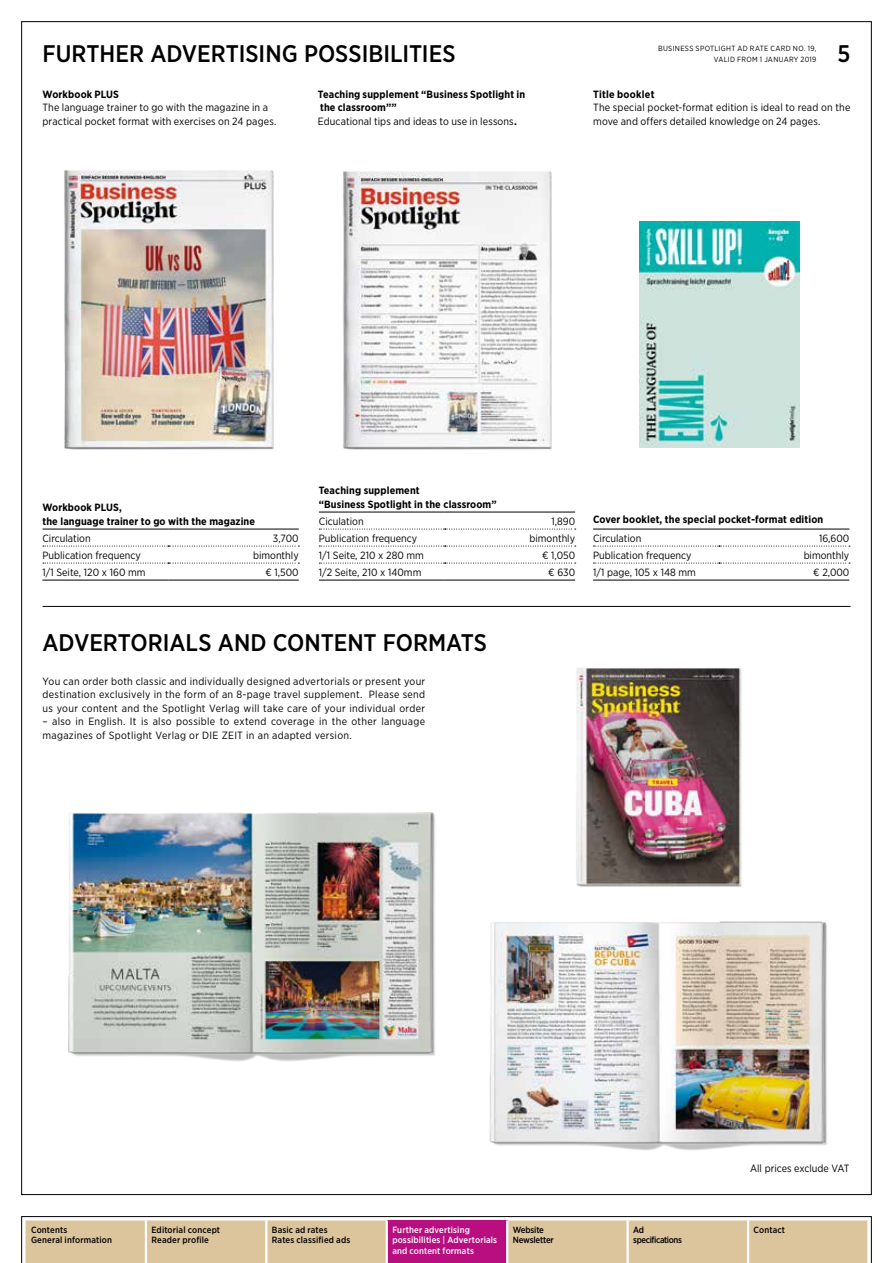
<style>
.page{position:relative;width:893px;height:1263px;background:#fff}
.page>*{position:absolute;margin:0;border:0;box-sizing:border-box;transform-origin:0 0}
.t1{font:500 24px "Gotham Narrow";color:#000}
.t2{font:10.5px/13.5px "Gotham Narrow";letter-spacing:.005em;color:#000}
.t3{font:700 10.5px/13.5px "Gotham Narrow";letter-spacing:.01em;color:#000}
.t4{font:10.5px/13.5px "Gotham Narrow";letter-spacing:.025em;color:#000}
.t5{font:500 9px/10.8px "Gotham Narrow";letter-spacing:.01em;color:#000}
.t6{font:500 9px/10.8px "Gotham Narrow";letter-spacing:.015em;color:#fff}
.t7{font:500 9px/10.8px "Gotham Narrow";letter-spacing:-.02em;color:#000}
.t8{font:500 9px/10.8px "Gotham Narrow";letter-spacing:-.045em;color:#000}
.t9{font:7.5px/10.5px "Gotham Narrow";letter-spacing:.04em;color:#000;text-align:right}
.s1{font-weight:400}
</style>
<div class="page">
<svg style="left:21px;top:1216px;width:851px;height:47px;background:#d9c3a1"></svg>
<div style="left:387px;top:1220px;width:120px;height:43px;background:#b80e80"></div>
<hr style="left:145px;top:1220px;width:2px;height:43px;background:#fff">
<hr style="left:265px;top:1220px;width:2px;height:43px;background:#fff">
<hr style="left:386px;top:1220px;width:2px;height:43px;background:#fff">
<hr style="left:506px;top:1220px;width:2px;height:43px;background:#fff">
<hr style="left:626px;top:1220px;width:3px;height:43px;background:#fff">
<hr style="left:747px;top:1220px;width:2px;height:43px;background:#fff">
<hr style="left:867px;top:1220px;width:3px;height:43px;background:#fff">
<img style="left:21px;top:21px;width:851px;height:1174px">
<h1 class="t1" style="left:43px;top:38px;width:415px">FURTHER ADVERTISING POSSIBILITIES</h1>
<p class="t3" style="left:43px;top:87px;width:78px">Workbook PLUS</p>
<p class="t2" style="left:43px;top:101px;width:235px">The language trainer to go with the magazine in a practical pocket format with exercises on 24 pages.</p>
<p class="t9" style="left:658px;top:43px;width:160px">BUSINESS SPOTLIGHT AD RATE CARD NO. 19,<br>VALID FROM 1 JANUARY 2019</p>
<h1 class="t1" style="left:837px;top:38px;width:14px">5</h1>
<p class="t3" style="left:318px;top:87px;width:209px">Teaching supplement “Business Spotlight in the classroom””<br><span class="s1">Educational tips and ideas to use in lessons</span>.</p>
<p class="t3" style="left:593px;top:87px;width:63px">Title booklet</p>
<p class="t2" style="left:593px;top:101px;width:259px">The special pocket-format edition is ideal to read on the move and offers detailed knowledge on 24 pages.</p>
<p class="t3" style="left:43px;top:501px;width:214px">Workbook PLUS,<br>the language trainer to go with the magazine</p>
<p class="t2" style="left:43px;top:531px;width:50px">Circulation</p>
<p class="t2" style="left:273px;top:531px;width:27px">3,700</p>
<p class="t2" style="left:43px;top:548px;width:100px">Publication frequency</p>
<p class="t2" style="left:253px;top:548px;width:47px">bimonthly</p>
<p class="t2" style="left:43px;top:565px;width:105px">1/1 Seite, 120 x 160 mm</p>
<p class="t2" style="left:265px;top:565px;width:35px">€ 1,500</p>
<p class="t3" style="left:319px;top:484px;width:179px">Teaching supplement<br>“Business Spotlight in the classroom”</p>
<p class="t2" style="left:319px;top:514px;width:46px">Ciculation</p>
<p class="t2" style="left:551px;top:514px;width:25px">1,890</p>
<p class="t2" style="left:319px;top:531px;width:100px">Publication frequency</p>
<p class="t2" style="left:529px;top:531px;width:47px">bimonthly</p>
<p class="t2" style="left:319px;top:548px;width:107px">1/1 Seite, 210 x 280 mm</p>
<p class="t2" style="left:542px;top:548px;width:35px">€ 1,050</p>
<p class="t2" style="left:319px;top:565px;width:104px">1/2 Seite, 210 x 140mm</p>
<p class="t2" style="left:548px;top:565px;width:28px">€ 630</p>
<p class="t3" style="left:593px;top:512px;width:232px">Cover booklet, the special pocket-format edition</p>
<p class="t2" style="left:593px;top:531px;width:50px">Circulation</p>
<p class="t2" style="left:819px;top:531px;width:32px">16,600</p>
<p class="t2" style="left:593px;top:548px;width:100px">Publication frequency</p>
<p class="t2" style="left:804px;top:548px;width:47px">bimonthly</p>
<p class="t2" style="left:593px;top:565px;width:104px">1/1 page, 105 x 148 mm</p>
<p class="t2" style="left:813px;top:565px;width:38px">€ 2,000</p>
<h1 class="t1" style="left:43px;top:627px;width:446px">ADVERTORIALS AND CONTENT FORMATS</h1>
<p class="t2" style="left:43px;top:674px;width:384px;text-align:justify">You can order both classic and individually designed advertorials or present your destination exclusively in the form of an 8-page travel supplement. Please send us your content and the Spotlight Verlag will take care of your individual order</p>
<p class="t4" style="left:43px;top:714px;width:384px">– also in English. It is also possible to extend coverage in the other language magazines of Spotlight Verlag or DIE ZEIT in an adapted version.</p>
<p class="t2" style="left:750px;top:1161px;width:101px">All prices exclude VAT</p>
<p class="t5" style="left:31px;top:1224px;width:82px">Contents<br>General information</p>
<p class="t5" style="left:151px;top:1224px;width:70px">Editorial concept<br>Reader profile</p>
<p class="t5" style="left:272px;top:1224px;width:80px">Basic ad rates<br>Rates classified ads</p>
<p class="t6" style="left:392px;top:1224px;width:106px">Further advertising possibilities | Advertorials and content formats</p>
<p class="t7" style="left:513px;top:1224px;width:43px">Website<br>Newsletter</p>
<p class="t8" style="left:633px;top:1224px;width:50px">Ad specifications</p>
<p class="t5" style="left:754px;top:1224px;width:33px">Contact</p>
</div>
